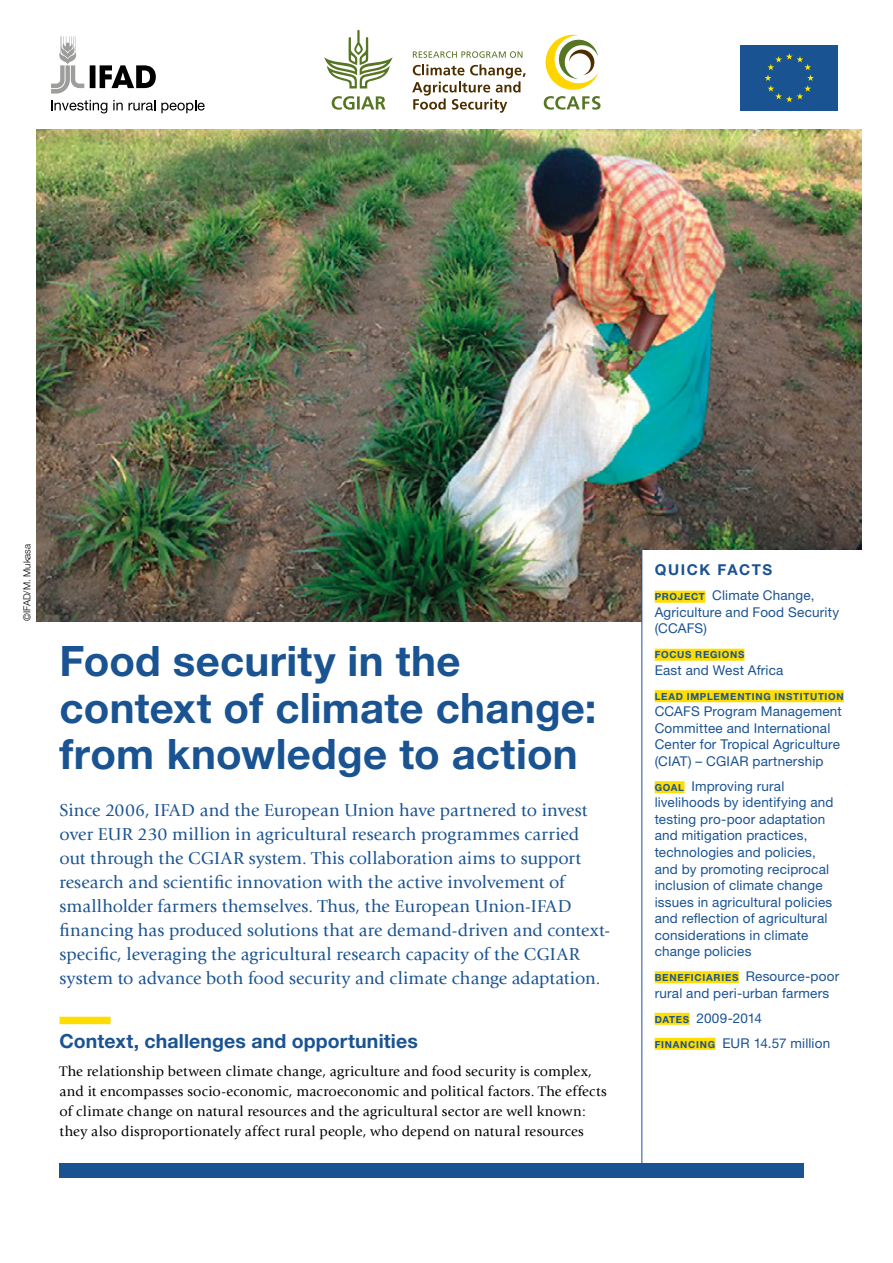
<style>
.page{position:relative;width:893px;height:1263px;background:#fff}
.page>*{position:absolute;margin:0;border:0;box-sizing:border-box;transform-origin:0 0}
.t1{font:700 42px/46.5px "Helvetica Neue LT Std";letter-spacing:.005em;color:#1a5392}
.Headline{font:700 19.5px "Helvetica Neue LT Std";letter-spacing:.005em;color:#1a5392}
.Introduction{font:18px/24px "Giovanni";letter-spacing:.005em;color:#1a5392}
.t2{font:700 15px "Helvetica Neue LT Std";letter-spacing:.11em;color:#1a5392}
.Text{font:14.55px/19.8px "Giovanni";letter-spacing:.01em;color:#000}
.t3{font:13.5px/16.5px "Helvetica Neue LT Std";letter-spacing:.015em;color:#1a5392}
.t4{font:700 9.75px "Helvetica Neue LT Std";letter-spacing:.075em;color:#1a5392}
.t5{font:300 9.75px "Helvetica Neue LT Std";color:#000}
.s1{font-weight:700;font-size:9.75px}
.s2{font-weight:400;font-size:13.5px}
</style>
<div class="page">
<img style="left:36px;top:130px;width:825px;height:491px">
<div style="left:740px;top:45px;width:98px;height:65px;background:#1a5392"></div>
<svg style="left:765px;top:53px;width:49px;height:49px"></svg>
<div style="left:60px;top:1017px;width:51px;height:7px;background:#fd0"></div>
<svg style="left:51px;top:100px;width:56px;height:13px"></svg>
<svg style="left:113px;top:100px;width:10px;height:10px"></svg>
<svg style="left:129px;top:100px;width:26px;height:11px"></svg>
<svg style="left:161px;top:100px;width:44px;height:13px"></svg>
<svg style="left:90px;top:65px;width:66px;height:23px"></svg>
<svg style="left:51px;top:36px;width:33px;height:58px"></svg>
<div style="left:642px;top:550px;width:221px;height:512px;background:#fff"></div>
<div style="left:655px;top:591px;width:50px;height:12px;background:#fd0"></div>
<div style="left:655px;top:649px;width:89px;height:12px;background:#fd0"></div>
<div style="left:655px;top:690px;width:189px;height:12px;background:#fd0"></div>
<div style="left:655px;top:781px;width:30px;height:12px;background:#fd0"></div>
<div style="left:655px;top:971px;width:84px;height:12px;background:#fd0"></div>
<div style="left:655px;top:1013px;width:35px;height:12px;background:#fd0"></div>
<div style="left:655px;top:1038px;width:61px;height:12px;background:#fd0"></div>
<div style="left:60px;top:1163px;width:744px;height:15px;background:#1a5392"></div>
<hr style="left:642px;top:550px;width:1px;height:613px;background:#1a5392">
<svg style="left:543px;top:34px;width:58px;height:76px"></svg>
<svg style="left:324px;top:29px;width:69px;height:81px"></svg>
<svg style="left:413px;top:51px;width:109px;height:7px"></svg>
<svg style="left:412px;top:64px;width:114px;height:49px"></svg>
<p class="t5" style="left:21px;top:621px;width:79px;rotate:-90deg">©IFAD/M. Mukasa</p>
<p class="t1" style="left:60px;top:637px;width:538px">Food security in the context of climate change: from knowledge to action</p>
<p class="Introduction" style="left:60px;top:798px;width:552px">Since 2006, IFAD and the European Union have partnered to invest over EUR 230 million in agricultural research programmes carried<br>out through the CGIAR system. This collaboration aims to support research and scientific innovation with the active involvement of smallholder farmers themselves. Thus, the European Union-IFAD financing has produced solutions that are demand-driven and context&shy;specific, leveraging the agricultural research capacity of the CGIAR system to advance both food security and climate change adaptation.</p>
<p class="Headline" style="left:60px;top:1028px;width:360px">Context, challenges and opportunities</p>
<p class="Text" style="left:60px;top:1061px;width:549px">The relationship between climate change, agriculture and food security is complex, and it encompasses socio-economic, macroeconomic and political factors. The effects of climate change on natural resources and the agricultural sector are well known: they also disproportionately affect rural people, who depend on natural resources</p>
<p class="t2" style="left:655px;top:561px;width:119px">QUICK FACTS</p>
<p class="t3" style="left:655px;top:587px;width:186px"><span class="s1">PROJECT</span> Climate Change,<br>Agriculture and Food Security (CCAFS)</p>
<p class="t4" style="left:655px;top:649px;width:91px">FOCUS REGIONS</p>
<p class="t3" style="left:655px;top:662px;width:130px">East and West Africa</p>
<p class="t4" style="left:655px;top:690px;width:191px">LEAD IMPLEMENTING INSTITUTION</p>
<p class="t3" style="left:655px;top:703px;width:189px">CCAFS Program Management<br>Committee and International<br>Center for Tropical Agriculture (CIAT) – CGIAR partnership</p>
<p class="t3" style="left:655px;top:778px;width:180px"><span class="s1">GOAL</span> Improving rural livelihoods by identifying and testing pro-poor adaptation and mitigation practices, technologies and policies, and by promoting reciprocal inclusion of climate change issues in agricultural policies and reflection of agricultural considerations in climate change policies</p>
<p class="t4" style="left:655px;top:971px;width:186px">BENEFICIARIES <span class="s2">Resource-poor</span></p>
<p class="t3" style="left:655px;top:984px;width:176px">rural and peri-urban farmers</p>
<p class="t3" style="left:655px;top:1009px;width:109px"><span class="s1">DATES</span> 2009-2014</p>
<p class="t3" style="left:655px;top:1034px;width:177px"><span class="s1">FINANCING</span> EUR 14.57 million</p>
</div>
